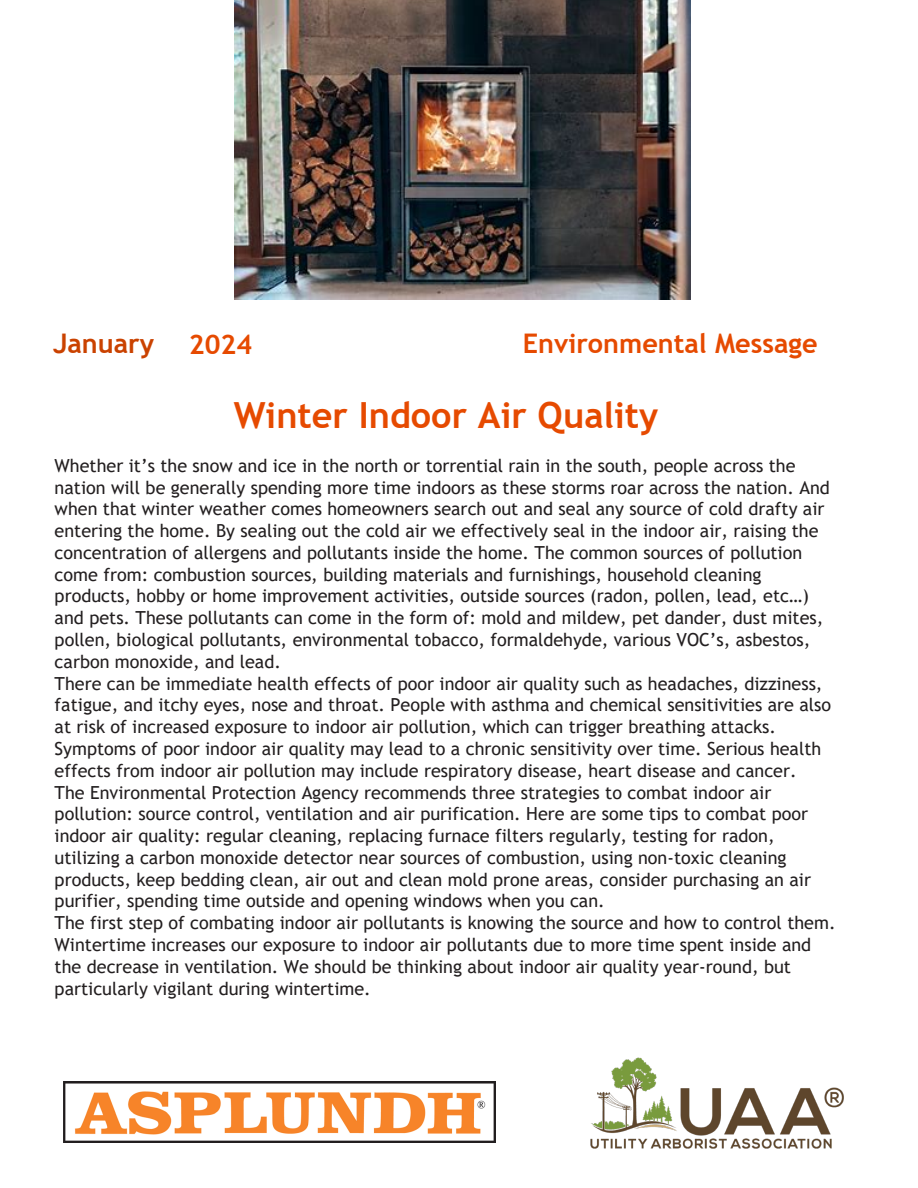
<style>
.page{position:relative;width:918px;height:1188px;background:#fff}
.page>*{position:absolute;margin:0;border:0;box-sizing:border-box;transform-origin:0 0}
.t1{font:700 36px "Trebuchet MS";color:#e64a00}
.t2{font:700 27px "Trebuchet MS";color:#e64a00}
.t3{font:18px/21.8px "Trebuchet MS";color:#231f20}
</style>
<div class="page">
<img style="left:63px;top:1082px;width:432px;height:60px">
<img style="left:590px;top:1058px;width:254px;height:91px">
<img style="left:235px;top:0;width:455px;height:300px">
<p class="t2" style="left:523px;top:326px;width:296px">Environmental Message</p>
<p class="t1" style="left:234px;top:393px;width:426px">Winter Indoor Air Quality</p>
<p class="t3" style="left:55px;top:454px;width:783px">Whether it’s the snow and ice in the north or torrential rain in the south, people across the nation will be generally spending more time indoors as these storms roar across the nation. And when that winter weather comes homeowners search out and seal any source of cold drafty air entering the home. By sealing out the cold air we effectively seal in the indoor air, raising the concentration of allergens and pollutants inside the home. The common sources of pollution come from: combustion sources, building materials and furnishings, household cleaning products, hobby or home improvement activities, outside sources (radon, pollen, lead, etc…) and pets. These pollutants can come in the form of: mold and mildew, pet dander, dust mites, pollen, biological pollutants, environmental tobacco, formaldehyde, various VOC’s, asbestos, carbon monoxide, and lead.<br>There can be immediate health effects of poor indoor air quality such as headaches, dizziness, fatigue, and itchy eyes, nose and throat. People with asthma and chemical sensitivities are also at risk of increased exposure to indoor air pollution, which can trigger breathing attacks.<br>Symptoms of poor indoor air quality may lead to a chronic sensitivity over time. Serious health effects from indoor air pollution may include respiratory disease, heart disease and cancer.<br>The Environmental Protection Agency recommends three strategies to combat indoor air pollution: source control, ventilation and air purification. Here are some tips to combat poor indoor air quality: regular cleaning, replacing furnace filters regularly, testing for radon, utilizing a carbon monoxide detector near sources of combustion, using non-toxic cleaning products, keep bedding clean, air out and clean mold prone areas, consider purchasing an air purifier, spending time outside and opening windows when you can.<br>The first step of combating indoor air pollutants is knowing the source and how to control them.<br>Wintertime increases our exposure to indoor air pollutants due to more time spent inside and the decrease in ventilation. We should be thinking about indoor air quality year-round, but particularly vigilant during wintertime.</p>
</div>
